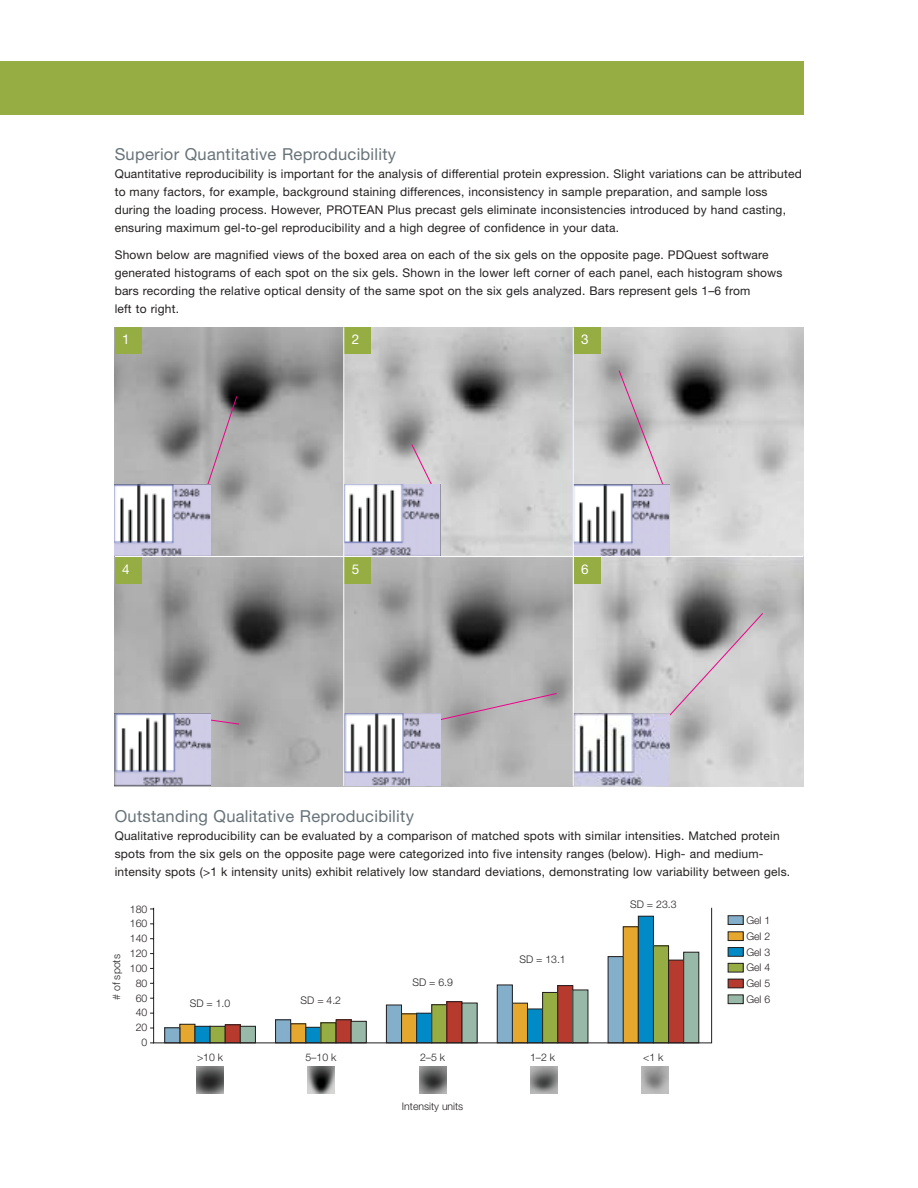
<style>
.page{position:relative;width:918px;height:1188px;background:#fff}
.page>*{position:absolute;margin:0;border:0;box-sizing:border-box;transform-origin:0 0}
.t1{font:16.5px "Helvetica Neue";letter-spacing:.015em;color:#677379}
.t2{font:13.5px "Helvetica Neue";color:#fff}
.t3{font:12px/18px "Helvetica Neue";letter-spacing:.015em;color:#231f1f}
.t4{font:300 10.5px/14.9px "Helvetica Neue";color:#231f1f;text-align:right}
</style>
<div class="page">
<img style="left:115px;top:557px;width:228px;height:229px">
<svg style="left:574px;top:327px;width:229px;height:229px;background:#c2c2c2"></svg>
<svg style="left:344px;top:557px;width:229px;height:229px;background:#a6a6a6"></svg>
<svg style="left:115px;top:327px;width:228px;height:229px;background:#a2a2a2"></svg>
<svg style="left:344px;top:327px;width:229px;height:229px;background:#c1c1c1"></svg>
<svg style="left:574px;top:557px;width:229px;height:229px;background:#c1c1c1"></svg>
<svg style="left:205px;top:395px;width:33px;height:96px;background:#a29b9f"></svg>
<svg style="left:411px;top:444px;width:25px;height:41px"></svg>
<svg style="left:618px;top:370px;width:48px;height:115px;background:#c0babe"></svg>
<svg style="left:211px;top:718px;width:29px;height:7px"></svg>
<svg style="left:434px;top:693px;width:124px;height:29px;background:#b2aaaf"></svg>
<svg style="left:663px;top:612px;width:101px;height:111px;background:#b6b3b4"></svg>
<img style="left:115px;top:485px;width:96px;height:71px">
<img style="left:344px;top:485px;width:96px;height:71px">
<img style="left:574px;top:485px;width:96px;height:71px">
<img style="left:115px;top:714px;width:96px;height:72px">
<img style="left:344px;top:714px;width:96px;height:72px">
<img style="left:574px;top:714px;width:96px;height:72px">
<div style="left:0;top:61px;width:803px;height:54px;background:#95ad43"></div>
<div style="left:728px;top:932px;width:15px;height:9px;background:#e5a72d"></div>
<div style="left:728px;top:931px;width:16px;height:10px;border:1px solid #231f1f"></div>
<div style="left:728px;top:948px;width:15px;height:8px;background:#008bc7"></div>
<div style="left:728px;top:947px;width:16px;height:10px;border:1px solid #231f1f"></div>
<div style="left:728px;top:963px;width:15px;height:9px;background:#95ad43"></div>
<div style="left:728px;top:963px;width:16px;height:9px;border:1px solid #231f1f"></div>
<div style="left:728px;top:979px;width:15px;height:9px;background:#b63a2e"></div>
<div style="left:728px;top:979px;width:16px;height:9px;border:1px solid #231f1f"></div>
<div style="left:728px;top:995px;width:15px;height:9px;background:#98b9a7"></div>
<div style="left:728px;top:994px;width:16px;height:10px;border:1px solid #231f1f"></div>
<div style="left:728px;top:916px;width:15px;height:8px;background:#84afca"></div>
<div style="left:728px;top:915px;width:16px;height:10px;border:1px solid #231f1f"></div>
<svg style="left:150px;top:907px;width:562px;height:137px"></svg>
<img style="left:196px;top:1067px;width:27px;height:27px">
<img style="left:307px;top:1067px;width:28px;height:27px">
<img style="left:419px;top:1067px;width:27px;height:27px">
<img style="left:530px;top:1067px;width:27px;height:27px">
<img style="left:641px;top:1067px;width:27px;height:27px">
<div style="left:115px;top:327px;width:27px;height:27px;background:#95ad43"></div>
<div style="left:574px;top:327px;width:27px;height:27px;background:#95ad43"></div>
<div style="left:344px;top:327px;width:27px;height:27px;background:#95ad43"></div>
<div style="left:115px;top:557px;width:27px;height:27px;background:#95ad43"></div>
<div style="left:574px;top:557px;width:27px;height:27px;background:#95ad43"></div>
<div style="left:344px;top:557px;width:27px;height:27px;background:#95ad43"></div>
<h1 class="t1" style="left:115px;top:149px;width:283px">Superior Quantitative Reproducibility</h1>
<p class="t3" style="left:115px;top:166px;width:689px">Quantitative reproducibility is important for the analysis of differential protein expression. Slight variations can be attributed to many factors, for example, background staining differences, inconsistency in sample preparation, and sample loss during the loading process. However, PROTEAN Plus precast gels eliminate inconsistencies introduced by hand casting, ensuring maximum gel-to-gel reproducibility and a high degree of confidence in your data.</p>
<p class="t3" style="left:115px;top:247px;width:669px">Shown below are magnified views of the boxed area on each of the six gels on the opposite page. PDQuest software generated histograms of each spot on the six gels. Shown in the lower left corner of each panel, each histogram shows bars recording the relative optical density of the same spot on the six gels analyzed. Bars represent gels 1–6 from<br>left to right.</p>
<p class="t2" style="left:122px;top:334px;width:9px">1</p>
<p class="t2" style="left:352px;top:334px;width:9px">2</p>
<p class="t2" style="left:581px;top:334px;width:9px">3</p>
<p class="t2" style="left:122px;top:564px;width:9px">4</p>
<p class="t2" style="left:352px;top:564px;width:9px">5</p>
<p class="t2" style="left:581px;top:564px;width:9px">6</p>
<h1 class="t1" style="left:115px;top:810px;width:301px">Outstanding Qualitative Reproducibility</h1>
<p class="t3" style="left:115px;top:828px;width:677px">Qualitative reproducibility can be evaluated by a comparison of matched spots with similar intensities. Matched protein spots from the six gels on the opposite page were categorized into five intensity ranges (below). High- and medium&shy;intensity spots (&gt;1 k intensity units) exhibit relatively low standard deviations, demonstrating low variability between gels.</p>
<p class="t4" style="left:630px;top:898px;width:48px">SD = 23.3</p>
<p class="t4" style="left:130px;top:902px;width:19px">180<br>160<br>140<br>120<br>100<br>80<br>60<br>40<br>20<br>0</p>
<p class="t4" style="left:746px;top:914px;width:25px">Gel 1</p>
<p class="t4" style="left:746px;top:930px;width:25px">Gel 2</p>
<p class="t4" style="left:110px;top:1000px;width:47px;rotate:-90deg"># of spots</p>
<p class="t4" style="left:746px;top:945px;width:25px;line-height:15.8px;text-align:justify">Gel 3<br>Gel 4<br>Gel 5<br>Gel 6</p>
<p class="t4" style="left:519px;top:953px;width:48px">SD = 13.1</p>
<p class="t4" style="left:412px;top:976px;width:42px">SD = 6.9</p>
<p class="t4" style="left:301px;top:994px;width:42px">SD = 4.2</p>
<p class="t4" style="left:190px;top:997px;width:42px">SD = 1.0</p>
<p class="t4" style="left:197px;top:1051px;width:28px">&gt;10 k</p>
<p class="t4" style="left:305px;top:1051px;width:32px">5–10 k</p>
<p class="t4" style="left:420px;top:1051px;width:27px">2–5 k</p>
<p class="t4" style="left:402px;top:1099px;width:63px">Intensity units</p>
<p class="t4" style="left:530px;top:1051px;width:27px">1–2 k</p>
<p class="t4" style="left:643px;top:1051px;width:22px">&lt;1 k</p>
</div>
